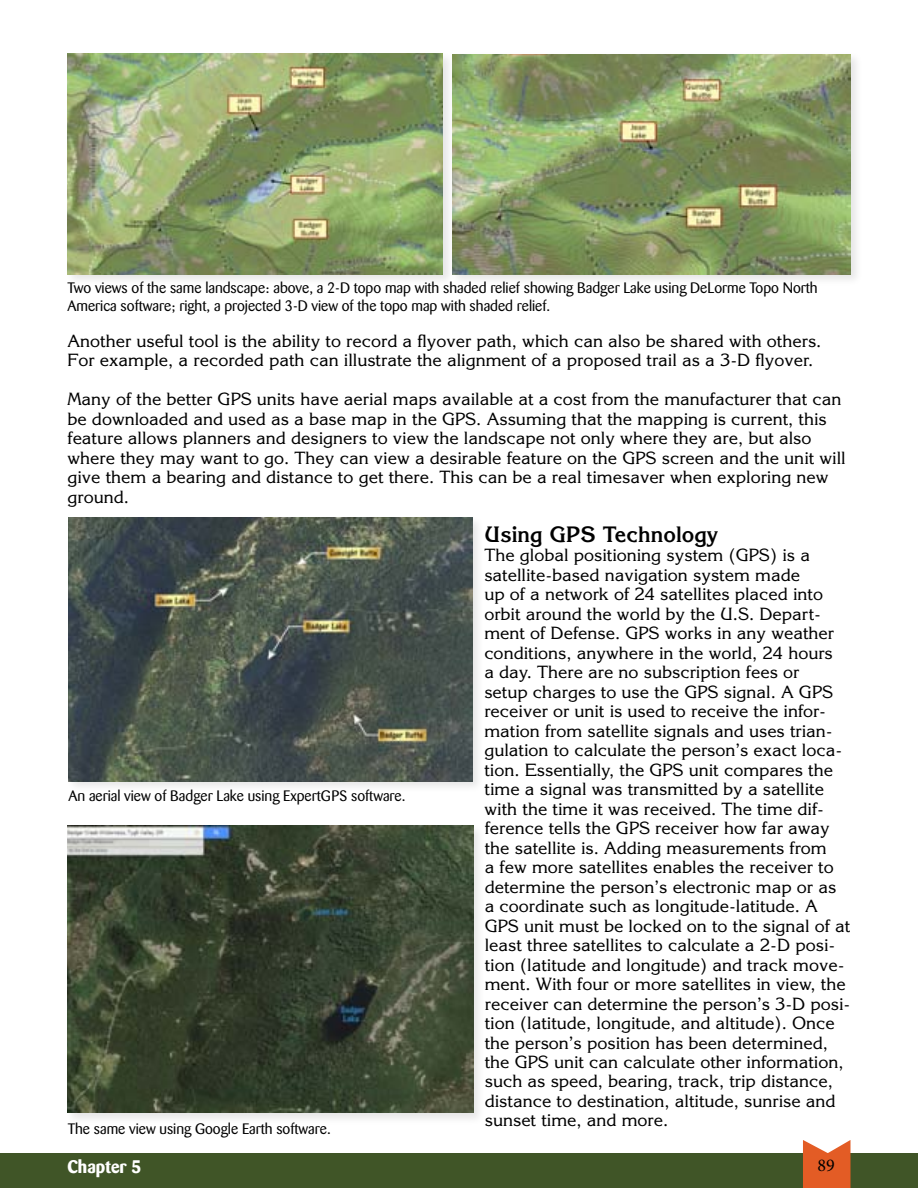
<style>
.page{position:relative;width:918px;height:1188px;background:#fff}
.page>*{position:absolute;margin:0;border:0;box-sizing:border-box;transform-origin:0 0}
.t1{font:700 21.75px "Korinna";color:#000}
.t2{font:700 18px "Barmeno";color:#fff}
.t3{font:18px "Minion Pro";color:#000}
.t4{font:17.25px/19.5px "Korinna";color:#000}
.t5{font:15px/18px "Barmeno";color:#000}
</style>
<div class="page">
<div style="left:0;top:1153px;width:918px;height:35px;background:#405527"></div>
<svg style="left:803px;top:1140px;width:47px;height:48px;background:#e67242"></svg>
<div style="left:64px;top:51px;width:391px;height:236px;background:#000;opacity:.1"></div>
<img style="left:67px;top:54px;width:376px;height:220px">
<div style="left:449px;top:51px;width:414px;height:236px;background:#000;opacity:.1"></div>
<img style="left:452px;top:54px;width:399px;height:221px">
<div style="left:65px;top:515px;width:420px;height:279px;background:#000;opacity:.1"></div>
<img style="left:68px;top:518px;width:404px;height:263px">
<div style="left:64px;top:823px;width:422px;height:303px;background:#000;opacity:.1"></div>
<img style="left:68px;top:825px;width:405px;height:288px">
<p class="t5" style="left:68px;top:279px;width:752px">Two views of the same landscape: above, a 2-D topo map with shaded relief showing Badger Lake using DeLorme Topo North<br>America software; right, a projected 3-D view of the topo map with shaded relief.</p>
<p class="t4" style="left:68px;top:331px;width:755px">Another useful tool is the ability to record a flyover path, which can also be shared with others.<br>For example, a recorded path can illustrate the alignment of a proposed trail as a 3-D flyover.</p>
<p class="t4" style="left:68px;top:389px;width:780px">Many of the better GPS units have aerial maps available at a cost from the manufacturer that can be downloaded and used as a base map in the GPS. Assuming that the mapping is current, this feature allows planners and designers to view the landscape not only where they are, but also where they may want to go. They can view a desirable feature on the GPS screen and the unit will give them a bearing and distance to get there. This can be a real timesaver when exploring new ground.</p>
<p class="t1" style="left:484px;top:520px;width:235px">Using GPS Technology</p>
<p class="t4" style="left:484px;top:545px;width:368px">The global positioning system (GPS) is a satellite-based navigation system made<br>up of a network of 24 satellites placed into orbit around the world by the U.S. Depart&shy;ment of Defense. GPS works in any weather conditions, anywhere in the world, 24 hours<br>a day. There are no subscription fees or<br>setup charges to use the GPS signal. A GPS receiver or unit is used to receive the infor&shy;mation from satellite signals and uses trian&shy;gulation to calculate the person’s exact loca&shy;tion. Essentially, the GPS unit compares the time a signal was transmitted by a satellite with the time it was received. The time dif&shy;ference tells the GPS receiver how far away the satellite is. Adding measurements from<br>a few more satellites enables the receiver to determine the person’s electronic map or as<br>a coordinate such as longitude-latitude. A GPS unit must be locked on to the signal of at least three satellites to calculate a 2-D posi&shy;tion (latitude and longitude) and track move&shy;ment. With four or more satellites in view, the receiver can determine the person’s 3-D posi&shy;tion (latitude, longitude, and altitude). Once the person’s position has been determined, the GPS unit can calculate other information, such as speed, bearing, track, trip distance, distance to destination, altitude, sunrise and sunset time, and more.</p>
<p class="t5" style="left:68px;top:787px;width:339px">An aerial view of Badger Lake using ExpertGPS software.</p>
<p class="t5" style="left:68px;top:1119px;width:264px">The same view using Google Earth software.</p>
<p class="t2" style="left:68px;top:1155px;width:75px">Chapter 5</p>
<p class="t3" style="left:818px;top:1154px;width:19px">89</p>
</div>
